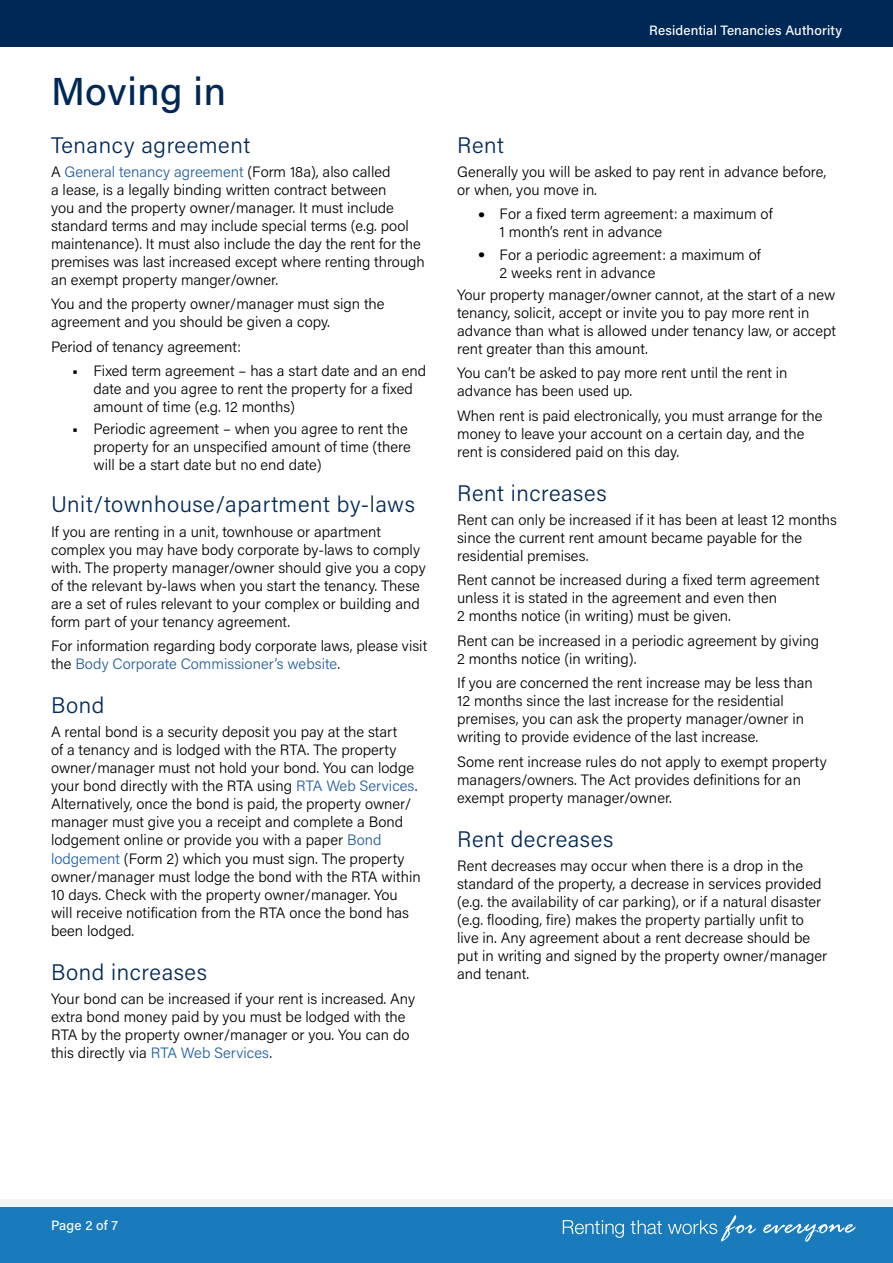
<style>
.page{position:relative;width:893px;height:1263px;background:#fff}
.page>*{position:absolute;margin:0;border:0;box-sizing:border-box;transform-origin:0 0}
.t1{font:500 39px "Acumin Pro";letter-spacing:.015em;color:#002856}
.t2{font:300 22.5px "Acumin Pro";letter-spacing:.025em;color:#002856}
.t3{font:300 15px/18px "Acumin Pro";color:#000}
.t4{font:500 13.5px "Acumin Pro";letter-spacing:.01em;color:#fff}
.s1{color:#215e9e}
.s2{font-weight:600}
.s3{font-family:"Arial";font-weight:700;font-size:18px}
</style>
<div class="page">
<div style="left:0;top:1199px;width:893px;height:9px;background:#f0f4f5"></div>
<div style="left:0;top:1208px;width:893px;height:55px;background:#197abc"></div>
<div style="left:0;top:0;width:893px;height:47px;background:#002856"></div>
<svg style="left:563px;top:1220px;width:61px;height:18px"></svg>
<svg style="left:631px;top:1220px;width:31px;height:14px"></svg>
<svg style="left:668px;top:1215px;width:88px;height:26px"></svg>
<svg style="left:763px;top:1224px;width:92px;height:18px"></svg>
<h1 class="t1" style="left:51px;top:64px;width:176px">Moving in</h1>
<h2 class="t2" style="left:51px;top:129px;width:201px">Tenancy agreement</h2>
<p class="t3" style="left:51px;top:162px;width:375px">A <span class="s1">General tenancy agreement</span> (Form 18a), also called<br>a lease, is a legally binding written contract between<br>you and the property owner/manager. It must include standard terms and may include special terms (e.g. pool maintenance). It must also include the day the rent for the premises was last increased except where renting through an exempt property manger/owner.</p>
<p class="t3" style="left:51px;top:295px;width:335px">You and the property owner/manager must sign the agreement and you should be given a copy.</p>
<p class="t3" style="left:51px;top:337px;width:191px">Period of tenancy agreement:</p>
<p class="t3" style="left:94px;top:361px;width:334px;text-indent:-21px"><span class="s2">•</span> Fixed term agreement – has a start date and an end date and you agree to rent the property for a fixed amount of time (e.g. 12 months)</p>
<p class="t3" style="left:94px;top:420px;width:319px;text-indent:-21px"><span class="s2">•</span> Periodic agreement – when you agree to rent the property for an unspecified amount of time (there will be a start date but no end date)</p>
<h2 class="t2" style="left:51px;top:489px;width:365px">Unit/townhouse/apartment by-laws</h2>
<p class="t3" style="left:51px;top:522px;width:376px">If you are renting in a unit, townhouse or apartment complex you may have body corporate by-laws to comply with. The property manager/owner should give you a copy of the relevant by-laws when you start the tenancy. These are a set of rules relevant to your complex or building and form part of your tenancy agreement.</p>
<p class="t3" style="left:51px;top:636px;width:378px">For information regarding body corporate laws, please visit the <span class="s1">Body Corporate Commissioner’s website</span>.</p>
<h2 class="t2" style="left:51px;top:690px;width:55px">Bond</h2>
<p class="t3" style="left:51px;top:723px;width:371px">A rental bond is a security deposit you pay at the start<br>of a tenancy and is lodged with the RTA. The property owner/manager must not hold your bond. You can lodge your bond directly with the RTA using <span class="s1">RTA Web Services</span>.<br>Alternatively, once the bond is paid, the property owner/ manager must give you a receipt and complete a Bond lodgement online or provide you with a paper <span class="s1">Bond lodgement</span> (Form 2) which you must sign. The property owner/manager must lodge the bond with the RTA within 10 days. Check with the property owner/manager. You will receive notification from the RTA once the bond has been lodged.</p>
<h2 class="t2" style="left:51px;top:956px;width:158px">Bond increases</h2>
<p class="t3" style="left:51px;top:989px;width:366px">Your bond can be increased if your rent is increased. Any extra bond money paid by you must be lodged with the RTA by the property owner/manager or you. You can do this directly via <span class="s1">RTA Web Services</span>.</p>
<p class="t4" style="left:649px;top:21px;width:194px">Residential Tenancies Authority</p>
<h2 class="t2" style="left:457px;top:129px;width:48px">Rent</h2>
<p class="t3" style="left:457px;top:162px;width:371px">Generally you will be asked to pay rent in advance before, or when, you move in.</p>
<p class="t3" style="left:500px;top:205px;width:275px;text-indent:-21px"><span class="s3">•</span> For a fixed term agreement: a maximum of<br>1 month’s rent in advance</p>
<p class="t3" style="left:500px;top:245px;width:263px;text-indent:-21px"><span class="s3">•</span> For a periodic agreement: a maximum of<br>2 weeks rent in advance</p>
<p class="t3" style="left:457px;top:285px;width:380px">Your property manager/owner cannot, at the start of a new tenancy, solicit, accept or invite you to pay more rent in advance than what is allowed under tenancy law, or accept rent greater than this amount.</p>
<p class="t3" style="left:457px;top:363px;width:332px">You can’t be asked to pay more rent until the rent in advance has been used up.</p>
<p class="t3" style="left:457px;top:406px;width:367px">When rent is paid electronically, you must arrange for the money to leave your account on a certain day, and the rent is considered paid on this day.</p>
<h2 class="t2" style="left:457px;top:477px;width:151px">Rent increases</h2>
<p class="t3" style="left:457px;top:510px;width:381px">Rent can only be increased if it has been at least 12 months since the current rent amount became payable for the residential premises.</p>
<p class="t3" style="left:457px;top:571px;width:364px">Rent cannot be increased during a fixed term agreement unless it is stated in the agreement and even then<br>2 months notice (in writing) must be given.</p>
<p class="t3" style="left:457px;top:631px;width:364px">Rent can be increased in a periodic agreement by giving<br>2 months notice (in writing).</p>
<p class="t3" style="left:457px;top:673px;width:357px">If you are concerned the rent increase may be less than 12 months since the last increase for the residential premises, you can ask the property manager/owner in writing to provide evidence of the last increase.</p>
<p class="t3" style="left:457px;top:752px;width:371px">Some rent increase rules do not apply to exempt property managers/owners. The Act provides definitions for an exempt property manager/owner.</p>
<h2 class="t2" style="left:457px;top:823px;width:158px">Rent decreases</h2>
<p class="t3" style="left:457px;top:856px;width:371px">Rent decreases may occur when there is a drop in the standard of the property, a decrease in services provided (e.g. the availability of car parking), or if a natural disaster (e.g. flooding, fire) makes the property partially unfit to live in. Any agreement about a rent decrease should be put in writing and signed by the property owner/manager and tenant.</p>
<p class="t4" style="left:51px;top:1216px;width:68px">Page 2 of 7</p>
</div>
